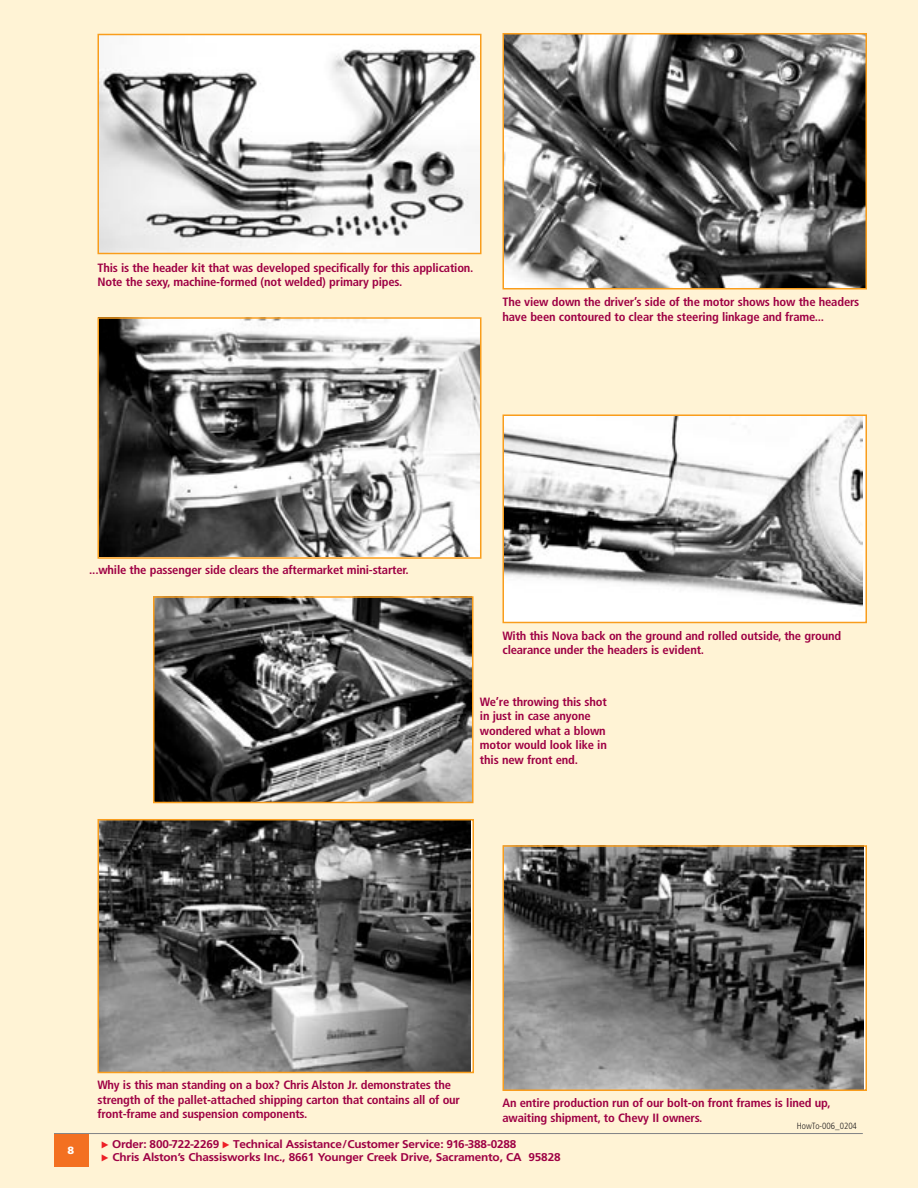
<style>
.page{position:relative;width:918px;height:1188px;background:#fff3d5}
.page>*{position:absolute;margin:0;border:0;box-sizing:border-box;transform-origin:0 0}
.HowToCaption6{font:700 condensed 12px/14.4px "Frutiger LT Std";letter-spacing:-.015em;color:#9e0044;scale:1.05 1}
.t1{font:700 11.25px/13.5px "Frutiger LT Std";letter-spacing:-.015em;color:#9e0044;scale:1.05 1}
.t2{font:900 10.5px "Frutiger LT Std";color:#fff;scale:1.05 1}
.t3{font:300 condensed 9px "Frutiger LT Std";color:#231f20}
</style>
<div class="page">
<hr style="left:54px;top:1133px;width:809px;height:1px;background:#808285">
<div style="left:54px;top:1134px;width:34px;height:32px;background:#f37021"></div>
<img style="left:505px;top:36px;width:359px;height:250px">
<div style="left:502px;top:33px;width:365px;height:256px;border:2px solid #f99d1c"></div>
<img style="left:505px;top:417px;width:358px;height:203px">
<div style="left:502px;top:414px;width:365px;height:209px;border:2px solid #f99d1c"></div>
<img style="left:505px;top:848px;width:359px;height:240px">
<div style="left:502px;top:845px;width:365px;height:246px;border:2px solid #f99d1c"></div>
<img style="left:100px;top:320px;width:378px;height:236px">
<div style="left:97px;top:317px;width:384px;height:242px;border:2px solid #f99d1c"></div>
<img style="left:156px;top:599px;width:315px;height:201px">
<div style="left:153px;top:596px;width:321px;height:207px;border:2px solid #f99d1c"></div>
<img style="left:101px;top:822px;width:369px;height:248px">
<div style="left:98px;top:819px;width:376px;height:254px;border:2px solid #f99d1c"></div>
<img style="left:101px;top:37px;width:378px;height:214px">
<div style="left:98px;top:34px;width:384px;height:220px;border:2px solid #f99d1c"></div>
<p class="HowToCaption6" style="left:97px;top:260px;width:360px">This is the header kit that was developed specifically for this application.<br>Note the sexy, machine-formed (not welded) primary pipes.</p>
<p class="HowToCaption6" style="left:502px;top:295px;width:341px">The view down the driver’s side of the motor shows how the headers have been contoured to clear the steering linkage and frame...</p>
<p class="HowToCaption6" style="left:89px;top:562px;width:306px">...while the passenger side clears the aftermarket mini-starter.</p>
<p class="HowToCaption6" style="left:502px;top:628px;width:324px">With this Nova back on the ground and rolled outside, the ground clearance under the headers is evident.</p>
<p class="HowToCaption6" style="left:480px;top:694px;width:122px">We’re throwing this shot in just in case anyone wondered what a blown motor would look like in this new front end.</p>
<p class="t2" style="left:68px;top:1144px;width:8px">8</p>
<p class="HowToCaption6" style="left:97px;top:1078px;width:347px">Why is this man standing on a box? Chris Alston Jr. demonstrates the strength of the pallet-attached shipping carton that contains all of our front-frame and suspension components.</p>
<p class="HowToCaption6" style="left:502px;top:1096px;width:314px">An entire production run of our bolt-on front frames is lined up, awaiting shipment, to Chevy II owners.</p>
<p class="t3" style="left:797px;top:1121px;width:62px">HowTo-006_0204</p>
<p class="t1" style="left:112px;top:1137px;width:429px">Order: 800-722-2269 Technical Assistance/Customer Service: 916-388-0288<br>Chris Alston’s Chassisworks Inc., 8661 Younger Creek Drive, Sacramento, CA 95828</p>
</div>
